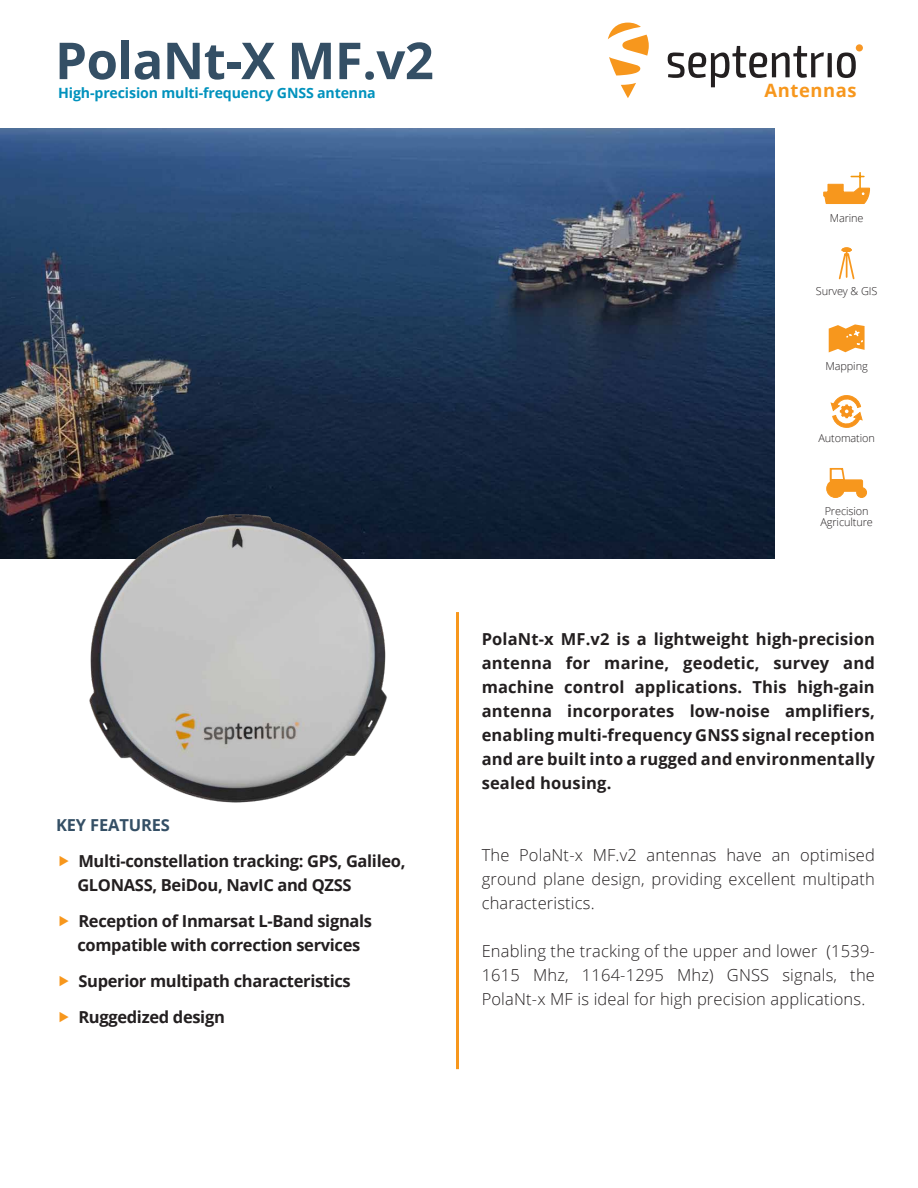
<style>
.page{position:relative;width:918px;height:1188px;background:#fff}
.page>*{position:absolute;margin:0;border:0;box-sizing:border-box;transform-origin:0 0}
.t1{font:700 51px "Open Sans";letter-spacing:-.01em;color:#344f65}
.t2{font:700 18.45px "Open Sans";letter-spacing:.03em;color:#f7971d}
.t3{font:700 16.5px/24px "Open Sans";letter-spacing:-.02em;color:#231f20}
.t4{font:300 16.5px/24px "Open Sans";letter-spacing:.01em;color:#231f20;text-align:justify}
.t5{font:700 16.5px "Open Sans";letter-spacing:-.01em;color:#344f65}
.t6{font:700 14.1px "Open Sans";letter-spacing:-.01em;color:#0092bd}
.t7{font:300 10.95px/10.9px "Open Sans";letter-spacing:-.01em;color:#231f20;text-align:center}
</style>
<div class="page">
<hr style="left:456px;top:612px;width:3px;height:457px;background:#f7971d">
<img style="left:0;top:128px;width:775px;height:431px">
<img style="left:48px;top:473px;width:380px;height:330px">
<svg style="left:608px;top:23px;width:41px;height:53px"></svg>
<svg style="left:621px;top:83px;width:15px;height:15px"></svg>
<div style="left:856px;top:44px;width:7px;height:7px;background:#f79725;border-radius:50%"></div>
<svg style="left:668px;top:46px;width:188px;height:41px"></svg>
<svg style="left:829px;top:324px;width:36px;height:28px"></svg>
<svg style="left:838px;top:247px;width:17px;height:33px"></svg>
<svg style="left:830px;top:395px;width:33px;height:33px"></svg>
<div style="left:857px;top:488px;width:10px;height:9px;background:#f7971d;border-radius:50%"></div>
<div style="left:856px;top:487px;width:11px;height:11px;border:1px solid #f7971d;border-radius:50%"></div>
<div style="left:827px;top:480px;width:17px;height:17px;background:#f7971d;border-radius:50%"></div>
<div style="left:826px;top:480px;width:19px;height:18px;border:1px solid #f7971d;border-radius:50%"></div>
<svg style="left:829px;top:468px;width:34px;height:24px"></svg>
<svg style="left:823px;top:173px;width:47px;height:31px"></svg>
<h1 class="t1" style="left:55px;top:25px;width:380px">PolaNt-X MF.v2</h1>
<p class="t6" style="left:58px;top:82px;width:319px">High-precision multi-frequency GNSS antenna</p>
<p class="t5" style="left:56px;top:814px;width:115px">KEY FEATURES</p>
<p class="t3" style="left:77px;top:849px;width:330px">Multi-constellation tracking: GPS, Galileo,<br>GLONASS, BeiDou, NavIC and QZSS</p>
<p class="t3" style="left:77px;top:909px;width:296px">Reception of Inmarsat L-Band signals compatible with correction services</p>
<p class="t3" style="left:78px;top:963px;width:274px;line-height:36px">Superior multipath characteristics<br>Ruggedized design</p>
<p class="t2" style="left:765px;top:77px;width:93px">Antennas</p>
<p class="t7" style="left:830px;top:212px;width:35px">Marine</p>
<p class="t7" style="left:816px;top:285px;width:63px">Survey &amp; GIS</p>
<p class="t7" style="left:826px;top:360px;width:44px">Mapping</p>
<p class="t7" style="left:818px;top:432px;width:58px">Automation</p>
<p class="t7" style="left:820px;top:505px;width:54px">Precision<br>Agriculture</p>
<p class="t3" style="left:482px;top:626px;width:395px;text-align:justify">PolaNt-x MF.v2 is a lightweight high-precision antenna for marine, geodetic, survey and machine control applications. This high-gain antenna incorporates low-noise amplifiers, enabling multi-frequency GNSS signal reception and are built into a rugged and environmentally sealed housing.</p>
<p class="t4" style="left:482px;top:843px;width:395px">The PolaNt-x MF.v2 antennas have an optimised ground plane design, providing excellent multipath characteristics.</p>
<p class="t4" style="left:482px;top:939px;width:395px">Enabling the tracking of the upper and lower (1539- 1615 Mhz, 1164-1295 Mhz) GNSS signals, the PolaNt-x MF is ideal for high precision applications.</p>
</div>
